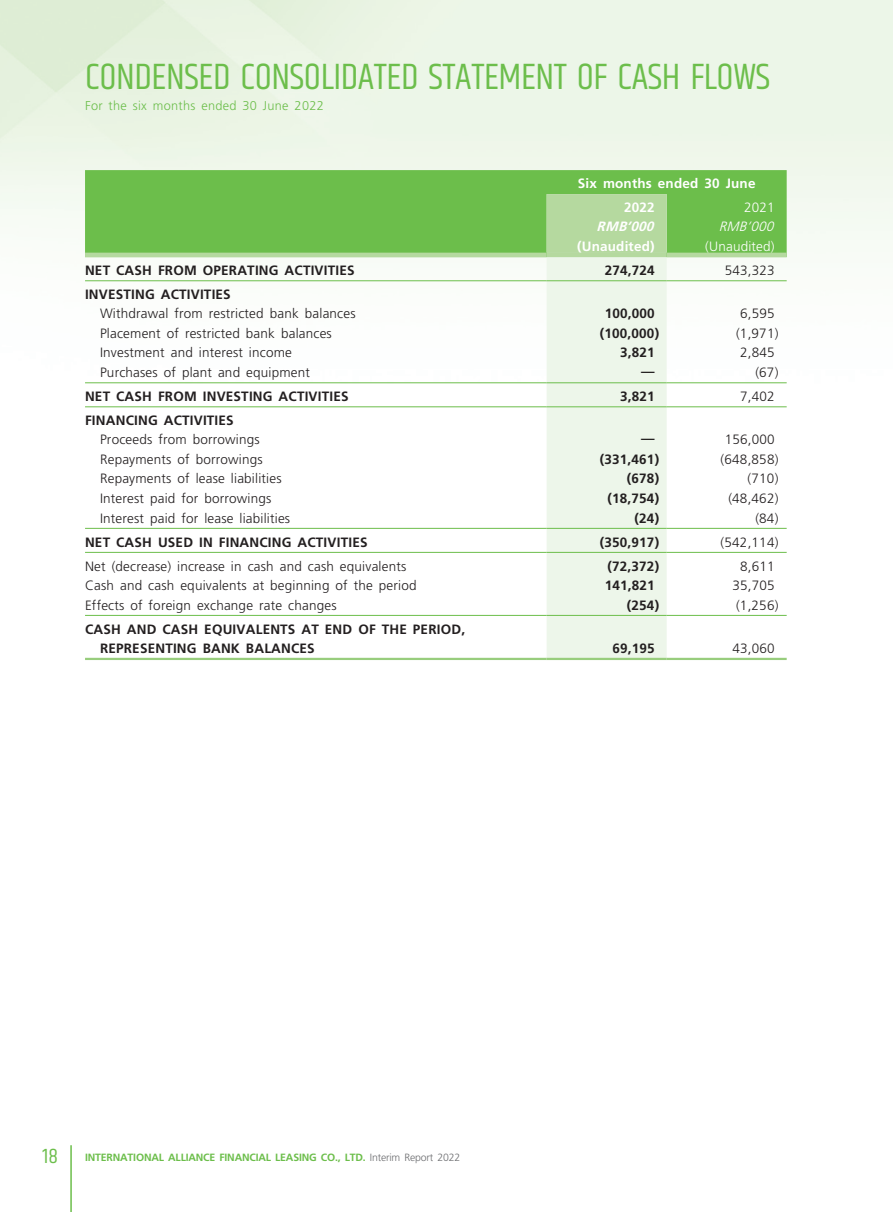
<style>
.page{position:relative;width:893px;height:1212px;background:#fff}
.page>*{position:absolute;margin:0;border:0;box-sizing:border-box;transform-origin:0 0}
.t1{font:37.5px "Khand";letter-spacing:-.01em;color:#6cbe4b}
.t2{font:21px "Khand";color:#6cbe4b}
._15_Table_Stub{font:300 13.5px "Frutiger LT Std";letter-spacing:.015em;color:#231f20}
._15_Table_Stub-2{font:700 13.5px/19.5px "Frutiger LT Std";letter-spacing:.015em;color:#231f20}
._01_Body_Text{font:300 13.5px "Frutiger LT Std";letter-spacing:.015em;color:#231f20}
._01_Body_Text-2{font:700 13.5px "Frutiger LT Std";letter-spacing:.015em;color:#231f20}
._01_Body_Text-3{font:700 13.5px "Frutiger LT Std";letter-spacing:.015em;color:#fff}
._01_Body_Text-4{font:300 13.5px "Frutiger LT Std";letter-spacing:.015em;color:#fff}
._01_Body_Text-5{font:italic 700 13.5px "Frutiger LT Std";color:#fff}
._01_Body_Text-6{font:italic 300 13.5px "Frutiger LT Std";color:#fff}
.t3{font:300 12.75px "Frutiger LT Std";letter-spacing:.025em;color:#6cbe4b}
.t4{font:700 10.5px "Frutiger LT Std";letter-spacing:-.015em;color:#6cbe4b}
.s1{font-weight:300;color:#6c6d70}
</style>
<div class="page">
<hr style="left:70px;top:1145px;width:2px;height:67px;background:#6cbe4b">
<div style="left:85px;top:170px;width:702px;height:83px;background:#6cbe4b"></div>
<div style="left:547px;top:194px;width:120px;height:59px;background:#b5d99f"></div>
<div style="left:547px;top:257px;width:120px;height:401px;background:#edf6ea"></div>
<hr style="left:85px;top:253px;width:462px;height:4px;background:#b5d99f">
<hr style="left:547px;top:253px;width:120px;height:4px;background:#b5d99f">
<hr style="left:667px;top:253px;width:120px;height:4px;background:#b5d99f">
<hr style="left:85px;top:280px;width:462px;height:1px;background:#6cbe4b">
<hr style="left:547px;top:280px;width:120px;height:1px;background:#6cbe4b">
<hr style="left:667px;top:280px;width:120px;height:1px;background:#6cbe4b">
<hr style="left:85px;top:382px;width:462px;height:1px;background:#6cbe4b">
<hr style="left:547px;top:382px;width:120px;height:1px;background:#6cbe4b">
<hr style="left:667px;top:382px;width:120px;height:1px;background:#6cbe4b">
<hr style="left:85px;top:406px;width:462px;height:1px;background:#6cbe4b">
<hr style="left:547px;top:406px;width:120px;height:1px;background:#6cbe4b">
<hr style="left:667px;top:406px;width:120px;height:1px;background:#6cbe4b">
<hr style="left:85px;top:528px;width:462px;height:1px;background:#6cbe4b">
<hr style="left:547px;top:528px;width:120px;height:1px;background:#6cbe4b">
<hr style="left:667px;top:528px;width:120px;height:1px;background:#6cbe4b">
<hr style="left:85px;top:552px;width:462px;height:1px;background:#6cbe4b">
<hr style="left:547px;top:552px;width:120px;height:1px;background:#6cbe4b">
<hr style="left:667px;top:552px;width:120px;height:1px;background:#6cbe4b">
<hr style="left:85px;top:615px;width:462px;height:1px;background:#6cbe4b">
<hr style="left:547px;top:615px;width:120px;height:1px;background:#6cbe4b">
<hr style="left:667px;top:615px;width:120px;height:1px;background:#6cbe4b">
<hr style="left:85px;top:658px;width:462px;height:2px;background:#98cd7d">
<hr style="left:547px;top:658px;width:120px;height:2px;background:#98cd7d">
<hr style="left:667px;top:658px;width:120px;height:2px;background:#98cd7d">
<h1 class="t1" style="left:85px;top:54px;width:687px">CONDENSED CONSOLIDATED STATEMENT OF CASH FLOWS</h1>
<p class="t3" style="left:85px;top:98px;width:240px">For the six months ended 30 June 2022</p>
<p class="_01_Body_Text-3" style="left:578px;top:175px;width:179px">Six months ended 30 June</p>
<p class="_01_Body_Text-3" style="left:624px;top:199px;width:32px">2022</p>
<p class="_01_Body_Text-4" style="left:744px;top:200px;width:32px">2021</p>
<p class="_01_Body_Text-5" style="left:597px;top:219px;width:62px">RMB’000</p>
<p class="_01_Body_Text-6" style="left:719px;top:219px;width:60px">RMB’000</p>
<p class="_01_Body_Text-3" style="left:577px;top:238px;width:79px">(Unaudited)</p>
<p class="_01_Body_Text-4" style="left:705px;top:239px;width:71px">(Unaudited)</p>
<p class="_15_Table_Stub-2" style="left:85px;top:261px;width:271px">NET CASH FROM OPERATING ACTIVITIES</p>
<p class="_01_Body_Text-2" style="left:605px;top:262px;width:51px">274,724</p>
<p class="_01_Body_Text" style="left:725px;top:263px;width:51px">543,323</p>
<p class="_15_Table_Stub-2" style="left:85px;top:285px;width:147px">INVESTING ACTIVITIES</p>
<p class="_15_Table_Stub" style="left:100px;top:306px;width:257px">Withdrawal from restricted bank balances</p>
<p class="_01_Body_Text-2" style="left:605px;top:306px;width:51px">100,000</p>
<p class="_01_Body_Text" style="left:740px;top:306px;width:36px">6,595</p>
<p class="_15_Table_Stub" style="left:100px;top:326px;width:233px">Placement of restricted bank balances</p>
<p class="_01_Body_Text-2" style="left:600px;top:325px;width:61px">(100,000)</p>
<p class="_01_Body_Text" style="left:736px;top:326px;width:44px">(1,971)</p>
<p class="_15_Table_Stub" style="left:100px;top:345px;width:193px">Investment and interest income</p>
<p class="_01_Body_Text-2" style="left:620px;top:345px;width:36px">3,821</p>
<p class="_01_Body_Text" style="left:740px;top:345px;width:36px">2,845</p>
<p class="_15_Table_Stub" style="left:100px;top:365px;width:211px">Purchases of plant and equipment</p>
<p class="_01_Body_Text-2" style="left:641px;top:363px;width:15px">—</p>
<p class="_01_Body_Text" style="left:755px;top:365px;width:25px">(67)</p>
<p class="_15_Table_Stub-2" style="left:85px;top:387px;width:265px">NET CASH FROM INVESTING ACTIVITIES</p>
<p class="_01_Body_Text-2" style="left:620px;top:388px;width:36px">3,821</p>
<p class="_01_Body_Text" style="left:740px;top:389px;width:36px">7,402</p>
<p class="_15_Table_Stub-2" style="left:85px;top:411px;width:150px">FINANCING ACTIVITIES</p>
<p class="_15_Table_Stub" style="left:100px;top:432px;width:161px">Proceeds from borrowings</p>
<p class="_01_Body_Text-2" style="left:641px;top:430px;width:15px">—</p>
<p class="_01_Body_Text" style="left:725px;top:432px;width:51px">156,000</p>
<p class="_15_Table_Stub" style="left:100px;top:452px;width:164px">Repayments of borrowings</p>
<p class="_01_Body_Text-2" style="left:600px;top:451px;width:61px">(331,461)</p>
<p class="_01_Body_Text" style="left:721px;top:452px;width:59px">(648,858)</p>
<p class="_15_Table_Stub" style="left:100px;top:471px;width:183px">Repayments of lease liabilities</p>
<p class="_01_Body_Text-2" style="left:627px;top:471px;width:34px">(678)</p>
<p class="_01_Body_Text" style="left:748px;top:471px;width:32px">(710)</p>
<p class="_15_Table_Stub" style="left:100px;top:491px;width:173px">Interest paid for borrowings</p>
<p class="_01_Body_Text-2" style="left:608px;top:490px;width:53px">(18,754)</p>
<p class="_01_Body_Text" style="left:728px;top:491px;width:52px">(48,462)</p>
<p class="_15_Table_Stub" style="left:100px;top:510px;width:192px">Interest paid for lease liabilities</p>
<p class="_01_Body_Text-2" style="left:635px;top:510px;width:26px">(24)</p>
<p class="_01_Body_Text" style="left:755px;top:510px;width:25px">(84)</p>
<p class="_15_Table_Stub-2" style="left:85px;top:532px;width:284px">NET CASH USED IN FINANCING ACTIVITIES</p>
<p class="_01_Body_Text-2" style="left:600px;top:534px;width:61px">(350,917)</p>
<p class="_01_Body_Text" style="left:721px;top:534px;width:59px">(542,114)</p>
<p class="_15_Table_Stub" style="left:85px;top:558px;width:323px">Net (decrease) increase in cash and cash equivalents</p>
<p class="_01_Body_Text-2" style="left:608px;top:558px;width:53px">(72,372)</p>
<p class="_01_Body_Text" style="left:740px;top:558px;width:36px">8,611</p>
<p class="_15_Table_Stub" style="left:85px;top:578px;width:333px">Cash and cash equivalents at beginning of the period</p>
<p class="_01_Body_Text-2" style="left:605px;top:577px;width:51px">141,821</p>
<p class="_01_Body_Text" style="left:732px;top:578px;width:44px">35,705</p>
<p class="_15_Table_Stub" style="left:85px;top:597px;width:253px">Effects of foreign exchange rate changes</p>
<p class="_01_Body_Text-2" style="left:627px;top:597px;width:34px">(254)</p>
<p class="_01_Body_Text" style="left:736px;top:597px;width:44px">(1,256)</p>
<p class="_15_Table_Stub-2" style="left:100px;top:619px;width:367px;text-indent:-15px">CASH AND CASH EQUIVALENTS AT END OF THE PERIOD,<br>REPRESENTING BANK BALANCES</p>
<p class="_01_Body_Text-2" style="left:612px;top:640px;width:44px">69,195</p>
<p class="_01_Body_Text" style="left:732px;top:641px;width:44px">43,060</p>
<h2 class="t2" style="left:43px;top:1143px;width:17px">18</h2>
<p class="t4" style="left:85px;top:1151px;width:377px">INTERNATIONAL ALLIANCE FINANCIAL LEASING CO., LTD. <span class="s1">Interim Report 2022</span></p>
</div>
